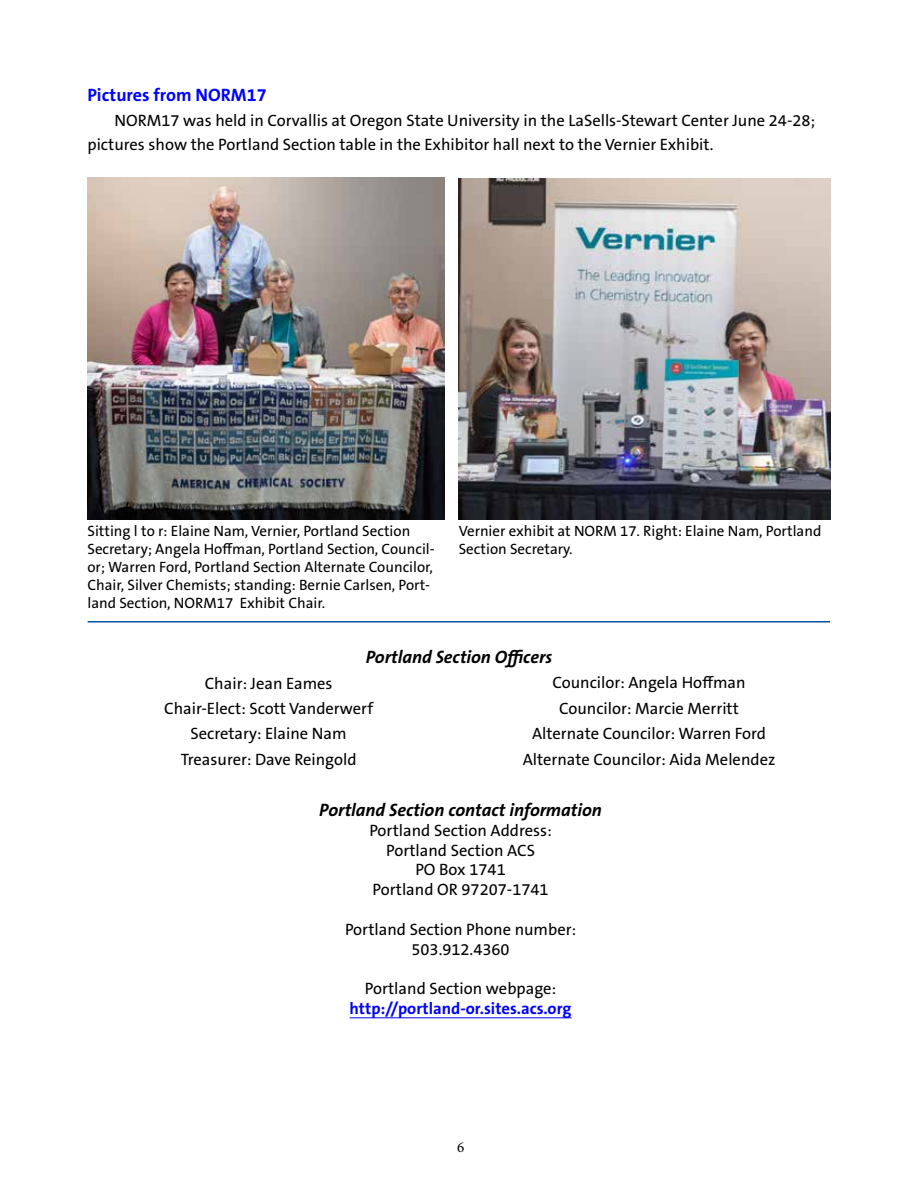
<style>
.page{position:relative;width:918px;height:1188px;background:#fff}
.page>*{position:absolute;margin:0;border:0;box-sizing:border-box;transform-origin:0 0}
.t1{font:italic 700 18px "The Sans ACS W7";letter-spacing:-.005em;color:#000}
.t2{font:700 18px "The Sans ACS W7";color:#00f}
.t3{font:16.5px/25.5px "The Sans ACS W5 Plain";color:#000;text-align:center}
.t4{font:700 16.5px "The Sans ACS W7";color:#00f}
.t5{font:15px/18px "The Sans ACS W5 Plain";color:#000}
.t6{font:15px "Minion Pro";color:#000}
</style>
<div class="page">
<hr style="left:88px;top:621px;width:742px;height:1px;background:#0054a6">
<img style="left:87px;top:177px;width:358px;height:342px">
<img style="left:459px;top:179px;width:372px;height:340px">
<hr style="left:350px;top:1017px;width:222px;height:1px;background:#00f">
<p class="t2" style="left:87px;top:83px;width:181px">Pictures from NORM17</p>
<p class="t3" style="left:87px;top:108px;width:729px;line-height:24.8px;text-align:left;text-indent:27px">NORM17 was held in Corvallis at Oregon State University in the LaSells-Stewart Center June 24-28; pictures show the Portland Section table in the Exhibitor hall next to the Vernier Exhibit.</p>
<p class="t5" style="left:87px;top:522px;width:349px">Sitting l to r: Elaine Nam, Vernier, Portland Section Secretary; Angela Hoffman, Portland Section, Council&shy;or; Warren Ford, Portland Section Alternate Councilor, Chair, Silver Chemists; standing: Bernie Carlsen, Port&shy;land Section, NORM17 Exhibit Chair.</p>
<p class="t5" style="left:459px;top:522px;width:364px">Vernier exhibit at NORM 17. Right: Elaine Nam, Portland<br>Section Secretary.</p>
<p class="t1" style="left:366px;top:646px;width:188px">Portland Section Officers</p>
<p class="t3" style="left:164px;top:670px;width:211px">Chair: Jean Eames<br>Chair-Elect: Scott Vanderwerf<br>Secretary: Elaine Nam<br>Treasurer: Dave Reingold</p>
<p class="t3" style="left:523px;top:670px;width:254px">Councilor: Angela Hoffman<br>Councilor: Marcie Merritt<br>Alternate Councilor: Warren Ford<br>Alternate Councilor: Aida Melendez</p>
<p class="t1" style="left:319px;top:799px;width:284px">Portland Section contact information</p>
<p class="t3" style="left:369px;top:820px;width:184px;line-height:19.8px">Portland Section Address:<br>Portland Section ACS<br>PO Box 1741<br>Portland OR 97207-1741</p>
<p class="t3" style="left:345px;top:919px;width:233px;line-height:19.8px">Portland Section Phone number:<br>503.912.4360</p>
<p class="t3" style="left:365px;top:976px;width:193px">Portland Section webpage:</p>
<p class="t4" style="left:350px;top:998px;width:223px">http://portland-or.sites.acs.org</p>
<p class="t6" style="left:457px;top:1137px;width:9px">6</p>
</div>
